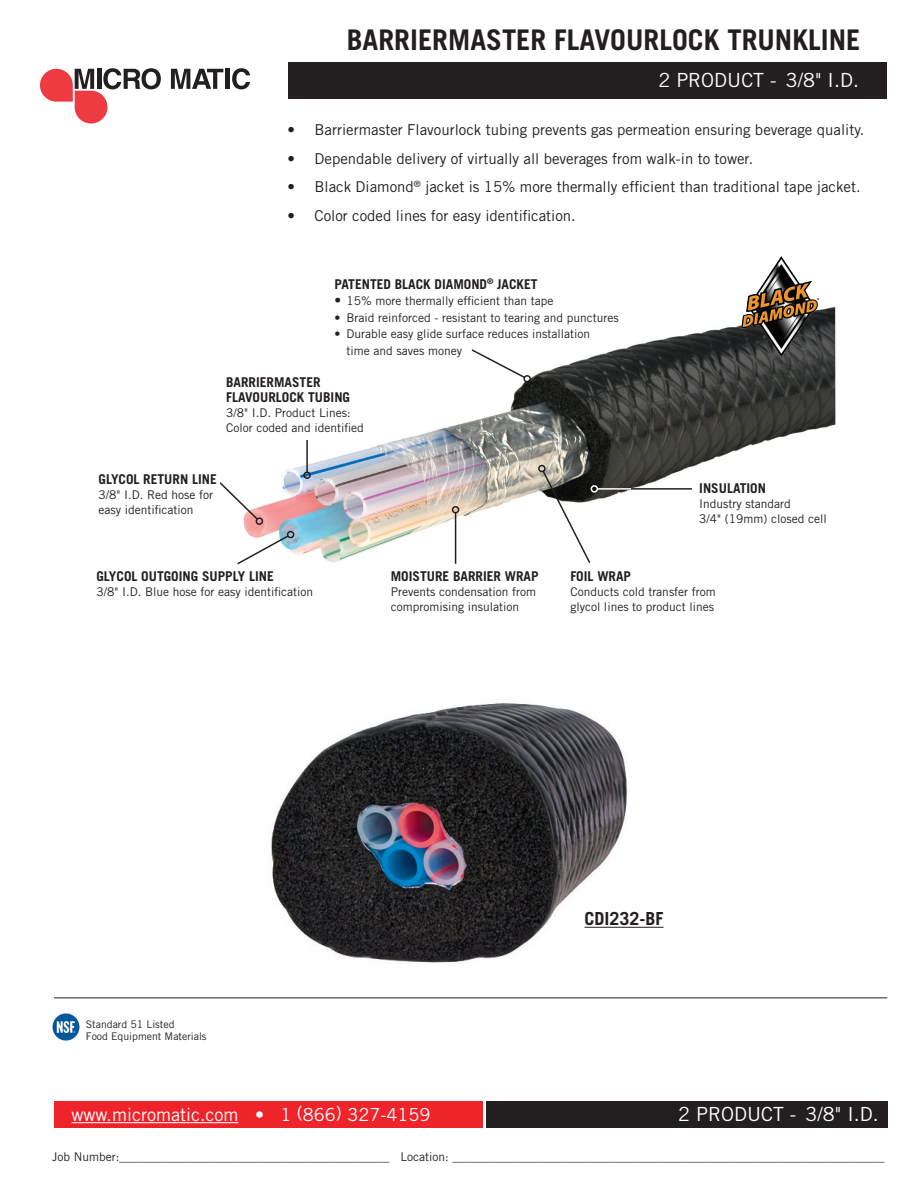
<style>
.page{position:relative;width:918px;height:1188px;background:#fff}
.page>*{position:absolute;margin:0;border:0;box-sizing:border-box;transform-origin:0 0}
.t1{font:700 28.5px "Trade Gothic LT Std";color:#231f20}
.t2{font:19.5px "Trade Gothic LT Std";color:#fff}
.t3{font:18px "Trade Gothic LT Std";color:#fff}
.t4{font:700 18px "Trade Gothic LT Std";color:#231f20}
.t5{font:15px "Trade Gothic LT Std";color:#231f20}
.t6{font:700 13.5px/15px "Trade Gothic LT Std";color:#231f20}
.t7{font:12px/15px "Trade Gothic LT Std";color:#231f20}
.t8{font:10.5px/12px "Trade Gothic LT Std";color:#231f20}
.s1{font-weight:700;font-size:13.5px}
</style>
<div class="page">
<div style="left:288px;top:62px;width:599px;height:37px;background:#231f20"></div>
<svg style="left:40px;top:68px;width:121px;height:56px"></svg>
<svg style="left:171px;top:69px;width:52px;height:20px"></svg>
<hr style="left:225px;top:69px;width:4px;height:20px;background:#231f20">
<svg style="left:232px;top:68px;width:18px;height:21px"></svg>
<div style="left:54px;top:1101px;width:428px;height:27px;background:#ee242a"></div>
<div style="left:486px;top:1101px;width:401px;height:27px;background:#231f20"></div>
<hr style="left:54px;top:998px;width:833px;height:1px;background:#231f20">
<hr style="left:72px;top:1122px;width:167px;height:1px;background:#fff">
<img style="left:53px;top:1014px;width:26px;height:26px">
<img style="left:271px;top:703px;width:368px;height:260px">
<hr style="left:585px;top:927px;width:79px;height:1px;background:#231f20">
<img style="left:243px;top:306px;width:593px;height:258px">
<svg style="left:220px;top:481px;width:39px;height:40px"></svg>
<div style="left:256px;top:517px;width:7px;height:8px;border:2px solid #231f20;border-radius:50%"></div>
<svg style="left:237px;top:534px;width:53px;height:31px"></svg>
<div style="left:287px;top:531px;width:7px;height:7px;border:2px solid #231f20;border-radius:50%"></div>
<hr style="left:455px;top:513px;width:1px;height:51px;background:#231f20">
<div style="left:452px;top:506px;width:7px;height:7px;border:2px solid #231f20;border-radius:50%"></div>
<svg style="left:541px;top:469px;width:51px;height:95px"></svg>
<div style="left:538px;top:465px;width:8px;height:7px;border:2px solid #231f20;border-radius:50%"></div>
<hr style="left:614px;top:488px;width:112px;height:2px;background:#231f20">
<hr style="left:597px;top:488px;width:34px;height:2px;background:#fff">
<div style="left:591px;top:485px;width:7px;height:8px;border:2px solid #fff;border-radius:50%"></div>
<img style="left:740px;top:256px;width:81px;height:103px">
<div style="left:693px;top:483px;width:185px;height:55px;background:#fff"></div>
<svg style="left:470px;top:348px;width:57px;height:31px"></svg>
<div style="left:523px;top:375px;width:8px;height:8px;border:2px solid #231f20;border-radius:50%"></div>
<hr style="left:306px;top:411px;width:2px;height:61px;background:#231f20">
<div style="left:303px;top:471px;width:8px;height:8px;border:2px solid #231f20;border-radius:50%"></div>
<div style="left:226px;top:377px;width:165px;height:63px;background:#fff"></div>
<p class="t1" style="left:347px;top:22px;width:515px">BARRIERMASTER FLAVOURLOCK TRUNKLINE</p>
<p class="t2" style="left:658px;top:68px;width:120px">2 PRODUCT -</p>
<p class="t2" style="left:786px;top:68px;width:75px">3/8" I.D.</p>
<p class="t5" style="left:288px;top:121px;width:578px">• Barriermaster Flavourlock tubing prevents gas permeation ensuring beverage quality.</p>
<p class="t5" style="left:288px;top:149px;width:467px">• Dependable delivery of virtually all beverages from walk-in to tower.</p>
<p class="t5" style="left:288px;top:178px;width:575px">• Black Diamond<sup>®</sup> jacket is 15% more thermally efficient than traditional tape jacket.</p>
<p class="t5" style="left:288px;top:206px;width:290px">• Color coded lines for easy identification.</p>
<p class="t6" style="left:335px;top:276px;width:205px">PATENTED BLACK DIAMOND<sup>®</sup> JACKET</p>
<p class="t7" style="left:335px;top:293px;width:220px"><span class="s1">•</span> 15% more thermally efficient than tape</p>
<p class="t7" style="left:335px;top:310px;width:286px">• Braid reinforced - resistant to tearing and punctures</p>
<p class="t7" style="left:335px;top:326px;width:257px">• Durable easy glide surface reduces installation</p>
<p class="t7" style="left:347px;top:343px;width:117px">time and saves money</p>
<p class="t6" style="left:226px;top:374px;width:126px">BARRIERMASTER<br>FLAVOURLOCK TUBING</p>
<p class="t7" style="left:226px;top:405px;width:139px">3/8" I.D. Product Lines:<br>Color coded and identified</p>
<p class="t6" style="left:99px;top:471px;width:120px">GLYCOL RETURN LINE</p>
<p class="t7" style="left:99px;top:487px;width:116px">3/8" I.D. Red hose for easy identification</p>
<p class="t6" style="left:699px;top:480px;width:68px">INSULATION</p>
<p class="t7" style="left:699px;top:496px;width:129px">Industry standard<br>3/4" (19mm) closed cell</p>
<p class="t6" style="left:96px;top:569px;width:179px">GLYCOL OUTGOING SUPPLY LINE</p>
<p class="t7" style="left:96px;top:584px;width:218px">3/8" I.D. Blue hose for easy identification</p>
<p class="t6" style="left:391px;top:569px;width:149px">MOISTURE BARRIER WRAP</p>
<p class="t7" style="left:391px;top:584px;width:147px">Prevents condensation from compromising insulation</p>
<p class="t6" style="left:570px;top:569px;width:62px">FOIL WRAP</p>
<p class="t7" style="left:570px;top:584px;width:147px">Conducts cold transfer from glycol lines to product lines</p>
<p class="t8" style="left:86px;top:1018px;width:122px">Standard 51 Listed<br>Food Equipment Materials</p>
<p class="t3" style="left:72px;top:1104px;width:360px">www.micromatic.com • 1 (866) 327-4159</p>
<p class="t4" style="left:585px;top:908px;width:81px">CDI232-BF</p>
<p class="t2" style="left:678px;top:1103px;width:120px">2 PRODUCT -</p>
<p class="t2" style="left:806px;top:1103px;width:75px">3/8" I.D.</p>
<p class="t7" style="left:52px;top:1149px;width:834px">Job Number:_____________________________________________ Location: ________________________________________________________________________</p>
</div>
